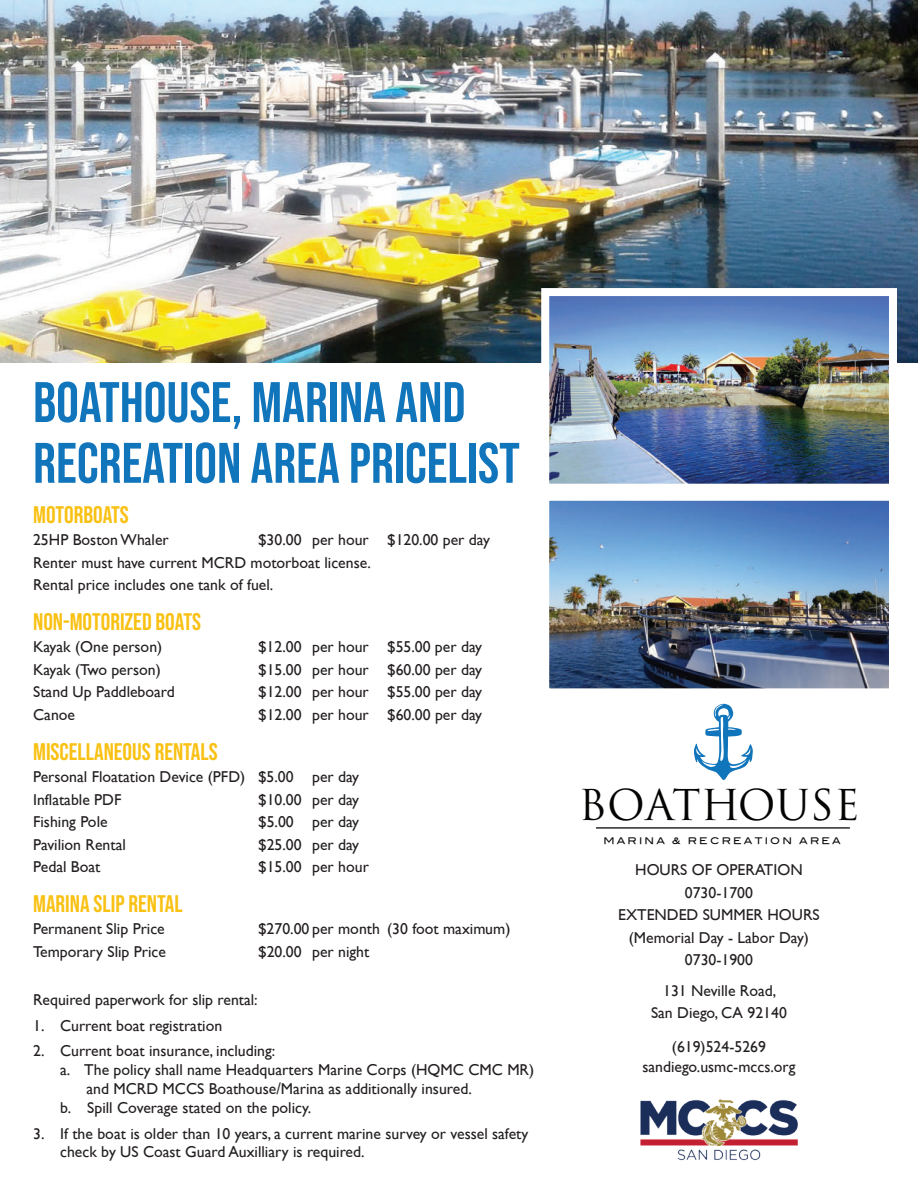
<style>
.page{position:relative;width:918px;height:1188px;background:#fff}
.page>*{position:absolute;margin:0;border:0;box-sizing:border-box;transform-origin:0 0}
.t1{font:57px/60.8px "Bebas Neue";color:#1175bc}
.t2{font:41.4px "Trajan Pro";color:#040503}
.t3{font:24px "Bebas Neue";color:#f9c113}
.t4{font:15.75px/22.5px "Gill Sans";color:#231f20;text-align:center}
.t5{font:9px "Blair Md ITCTT Medium";letter-spacing:.245em;color:#040503}
</style>
<div class="page">
<hr style="left:596px;top:827px;width:254px;height:2px;background:#201d1e">
<svg style="left:694px;top:704px;width:59px;height:76px"></svg>
<img style="left:640px;top:1099px;width:158px;height:62px">
<img style="left:0;top:0;width:918px;height:363px">
<img style="left:550px;top:502px;width:338px;height:185px">
<div style="left:541px;top:493px;width:356px;height:203px;border:8px solid #fff"></div>
<img style="left:550px;top:297px;width:338px;height:186px">
<div style="left:541px;top:288px;width:356px;height:204px;border:8px solid #fff"></div>
<h1 class="t1" style="left:33px;top:371px;width:488px">BOATHOUSE, MARINA AND<br>RECREATION AREA PRICELIST</h1>
<h3 class="t3" style="left:33px;top:501px;width:97px">MOTORBOATS</h3>
<p class="t4" style="left:33px;top:528px;width:137px">25HP Boston Whaler</p>
<p class="t4" style="left:33px;top:528px;width:458px;text-align:left;text-indent:225px">$30.00 per hour $120.00 per day<br>Renter must have current MCRD motorboat license.<br>Rental price includes one tank of fuel.</p>
<h3 class="t3" style="left:33px;top:608px;width:169px">NON-MOTORIZED BOATS</h3>
<p class="t4" style="left:33px;top:636px;width:131px">Kayak (One person)</p>
<p class="t4" style="left:258px;top:636px;width:225px">$12.00 per hour $55.00 per day</p>
<p class="t4" style="left:33px;top:658px;width:129px">Kayak (Two person)</p>
<p class="t4" style="left:258px;top:658px;width:225px">$15.00 per hour $60.00 per day</p>
<p class="t4" style="left:33px;top:681px;width:143px">Stand Up Paddleboard</p>
<p class="t4" style="left:258px;top:681px;width:225px">$12.00 per hour $55.00 per day</p>
<p class="t4" style="left:33px;top:703px;width:43px">Canoe</p>
<p class="t4" style="left:258px;top:703px;width:225px">$12.00 per hour $60.00 per day</p>
<h3 class="t3" style="left:33px;top:738px;width:186px">MISCELLANEOUS RENTALS</h3>
<p class="t4" style="left:33px;top:765px;width:328px;text-align:left">Personal Floatation Device (PFD) $5.00 per day<br>Inflatable PDF</p>
<p class="t4" style="left:258px;top:788px;width:103px">$10.00 per day</p>
<p class="t4" style="left:33px;top:810px;width:76px">Fishing Pole</p>
<p class="t4" style="left:258px;top:810px;width:103px">$5.00 per day</p>
<p class="t4" style="left:33px;top:833px;width:94px">Pavilion Rental</p>
<p class="t4" style="left:258px;top:833px;width:103px">$25.00 per day</p>
<p class="t4" style="left:33px;top:855px;width:69px">Pedal Boat</p>
<p class="t4" style="left:258px;top:855px;width:112px">$15.00 per hour</p>
<h3 class="t3" style="left:33px;top:890px;width:151px">MARINA SLIP RENTAL</h3>
<p class="t4" style="left:33px;top:918px;width:133px">Permanent Slip Price</p>
<p class="t4" style="left:258px;top:918px;width:254px">$270.00 per month (30 foot maximum)</p>
<p class="t4" style="left:33px;top:940px;width:134px">Temporary Slip Price</p>
<p class="t4" style="left:258px;top:940px;width:113px">$20.00 per night</p>
<p class="t4" style="left:33px;top:988px;width:226px">Required paperwork for slip rental:</p>
<p class="t4" style="left:33px;top:1014px;width:191px">1. Current boat registration</p>
<p class="t4" style="left:33px;top:1040px;width:244px">2. Current boat insurance, including:</p>
<p class="t4" style="left:60px;top:1058px;width:476px">a. The policy shall name Headquarters Marine Corps (HQMC CMC MR)</p>
<p class="t4" style="left:86px;top:1077px;width:387px">and MCRD MCCS Boathouse/Marina as additionally insured.</p>
<p class="t4" style="left:60px;top:1096px;width:252px">b. Spill Coverage stated on the policy.</p>
<p class="t4" style="left:60px;top:1124px;width:470px;line-height:18.9px;text-align:left;text-indent:-27px">3. If the boat is older than 10 years, a current marine survey or vessel safety check by US Coast Guard Auxilliary is required.</p>
<h2 class="t2" style="left:579px;top:779px;width:283px">BOATHOUSE</h2>
<p class="t5" style="left:603px;top:833px;width:239px">MARINA &amp; RECREATION AREA</p>
<p class="t4" style="left:618px;top:858px;width:203px">HOURS OF OPERATION<br>0730-1700<br>EXTENDED SUMMER HOURS (Memorial Day - Labor Day)<br>0730-1900</p>
<p class="t4" style="left:651px;top:979px;width:137px">131 Neville Road,<br>San Diego, CA 92140</p>
<p class="t4" style="left:642px;top:1037px;width:155px;line-height:19.5px">(619)524-5269 sandiego.usmc-mccs.org</p>
</div>
